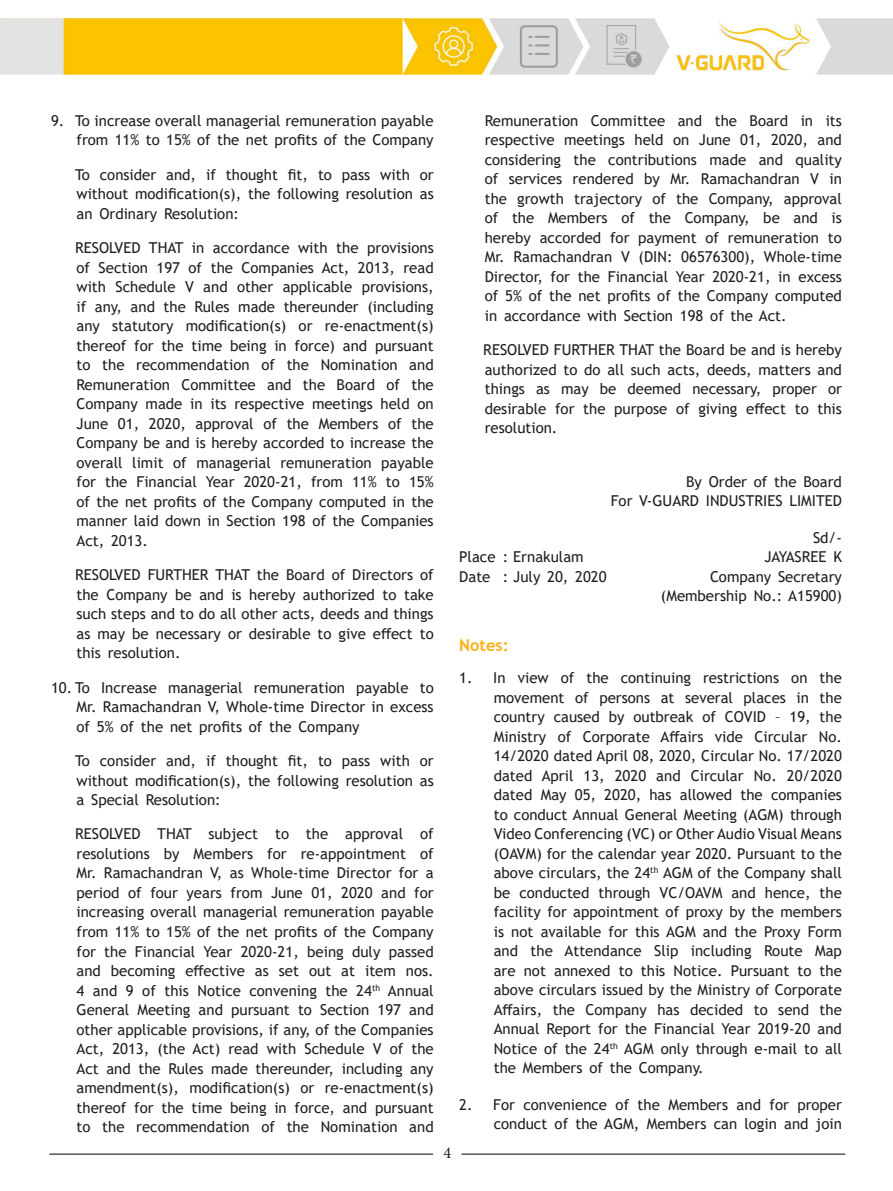
<style>
.page{position:relative;width:893px;height:1191px;background:#fff}
.page>*{position:absolute;margin:0;border:0;box-sizing:border-box;transform-origin:0 0}
.t1{font:700 16.5px "Trebuchet MS";color:#faaf18}
.t2{font:16.5px "Minion Pro";color:#231f20}
.t3{font:15px/19.5px "Trebuchet MS";color:#231f20;text-align:justify}
</style>
<div class="page">
<hr style="left:49px;top:1153px;width:384px;height:1px;background:#231f20">
<hr style="left:461px;top:1153px;width:384px;height:1px;background:#231f20">
<img style="left:0;top:18px;width:893px;height:57px">
<p class="t3" style="left:51px;top:111px;width:384px;text-align:right">9. To increase overall managerial remuneration payable from 11% to 15% of the net profits of the Company</p>
<p class="t3" style="left:75px;top:165px;width:360px">To consider and, if thought fit, to pass with or without modification(s), the following resolution as an Ordinary Resolution:</p>
<p class="t3" style="left:75px;top:238px;width:360px">RESOLVED THAT in accordance with the provisions of Section 197 of the Companies Act, 2013, read with Schedule V and other applicable provisions, if any, and the Rules made thereunder (including any statutory modification(s) or re-enactment(s) thereof for the time being in force) and pursuant to the recommendation of the Nomination and Remuneration Committee and the Board of the Company made in its respective meetings held on June 01, 2020, approval of the Members of the Company be and is hereby accorded to increase the overall limit of managerial remuneration payable for the Financial Year 2020-21, from 11% to 15% of the net profits of the Company computed in the manner laid down in Section 198 of the Companies Act, 2013.</p>
<p class="t3" style="left:75px;top:565px;width:360px">RESOLVED FURTHER THAT the Board of Directors of the Company be and is hereby authorized to take such steps and to do all other acts, deeds and things as may be necessary or desirable to give effect to this resolution.</p>
<p class="t3" style="left:77px;top:677px;width:359px;text-indent:-26px">10. To Increase managerial remuneration payable to Mr. Ramachandran V, Whole-time Director in excess of 5% of the net profits of the Company</p>
<p class="t3" style="left:75px;top:751px;width:360px">To consider and, if thought fit, to pass with or without modification(s), the following resolution as a Special Resolution:</p>
<p class="t3" style="left:75px;top:824px;width:360px">RESOLVED THAT subject to the approval of resolutions by Members for re-appointment of Mr. Ramachandran V, as Whole-time Director for a period of four years from June 01, 2020 and for increasing overall managerial remuneration payable from 11% to 15% of the net profits of the Company for the Financial Year 2020-21, being duly passed and becoming effective as set out at item nos.<br>4 and 9 of this Notice convening the 24<sup>th</sup> Annual General Meeting and pursuant to Section 197 and other applicable provisions, if any, of the Companies Act, 2013, (the Act) read with Schedule V of the Act and the Rules made thereunder, including any amendment(s), modification(s) or re-enactment(s) thereof for the time being in force, and pursuant to the recommendation of the Nomination and</p>
<p class="t3" style="left:485px;top:111px;width:359px">Remuneration Committee and the Board in its respective meetings held on June 01, 2020, and considering the contributions made and quality of services rendered by Mr. Ramachandran V in the growth trajectory of the Company, approval of the Members of the Company, be and is hereby accorded for payment of remuneration to Mr. Ramachandran V (DIN: 06576300), Whole-time Director, for the Financial Year 2020-21, in excess of 5% of the net profits of the Company computed in accordance with Section 198 of the Act.</p>
<p class="t3" style="left:483px;top:340px;width:360px">RESOLVED FURTHER THAT the Board be and is hereby authorized to do all such acts, deeds, matters and things as may be deemed necessary, proper or desirable for the purpose of giving effect to this resolution.</p>
<p class="t2" style="left:443px;top:1141px;width:9px">4</p>
<p class="t3" style="left:611px;top:472px;width:233px;text-align:right">By Order of the Board<br>For V-GUARD INDUSTRIES LIMITED</p>
<p class="t3" style="left:813px;top:528px;width:30px">Sd/-</p>
<p class="t3" style="left:459px;top:547px;width:126px">Place : Ernakulam</p>
<p class="t3" style="left:764px;top:547px;width:79px">JAYASREE K</p>
<p class="t3" style="left:459px;top:567px;width:149px">Date : July 20, 2020</p>
<p class="t3" style="left:661px;top:567px;width:183px;text-align:right">Company Secretary (Membership No.: A15900)</p>
<p class="t1" style="left:459px;top:634px;width:51px">Notes:</p>
<p class="t3" style="left:494px;top:668px;width:350px;text-indent:-34px">1. In view of the continuing restrictions on the movement of persons at several places in the country caused by outbreak of COVID – 19, the Ministry of Corporate Affairs vide Circular No.<br>14/2020 dated April 08, 2020, Circular No. 17/2020 dated April 13, 2020 and Circular No. 20/2020 dated May 05, 2020, has allowed the companies to conduct Annual General Meeting (AGM) through Video Conferencing (VC) or Other Audio Visual Means (OAVM) for the calendar year 2020. Pursuant to the above circulars, the 24<sup>th</sup> AGM of the Company shall be conducted through VC/OAVM and hence, the facility for appointment of proxy by the members is not available for this AGM and the Proxy Form and the Attendance Slip including Route Map are not annexed to this Notice. Pursuant to the above circulars issued by the Ministry of Corporate Affairs, the Company has decided to send the Annual Report for the Financial Year 2019-20 and Notice of the 24<sup>th</sup> AGM only through e-mail to all the Members of the Company.</p>
<p class="t3" style="left:459px;top:1094px;width:384px;text-align:right">2. For convenience of the Members and for proper conduct of the AGM, Members can login and join</p>
</div>
